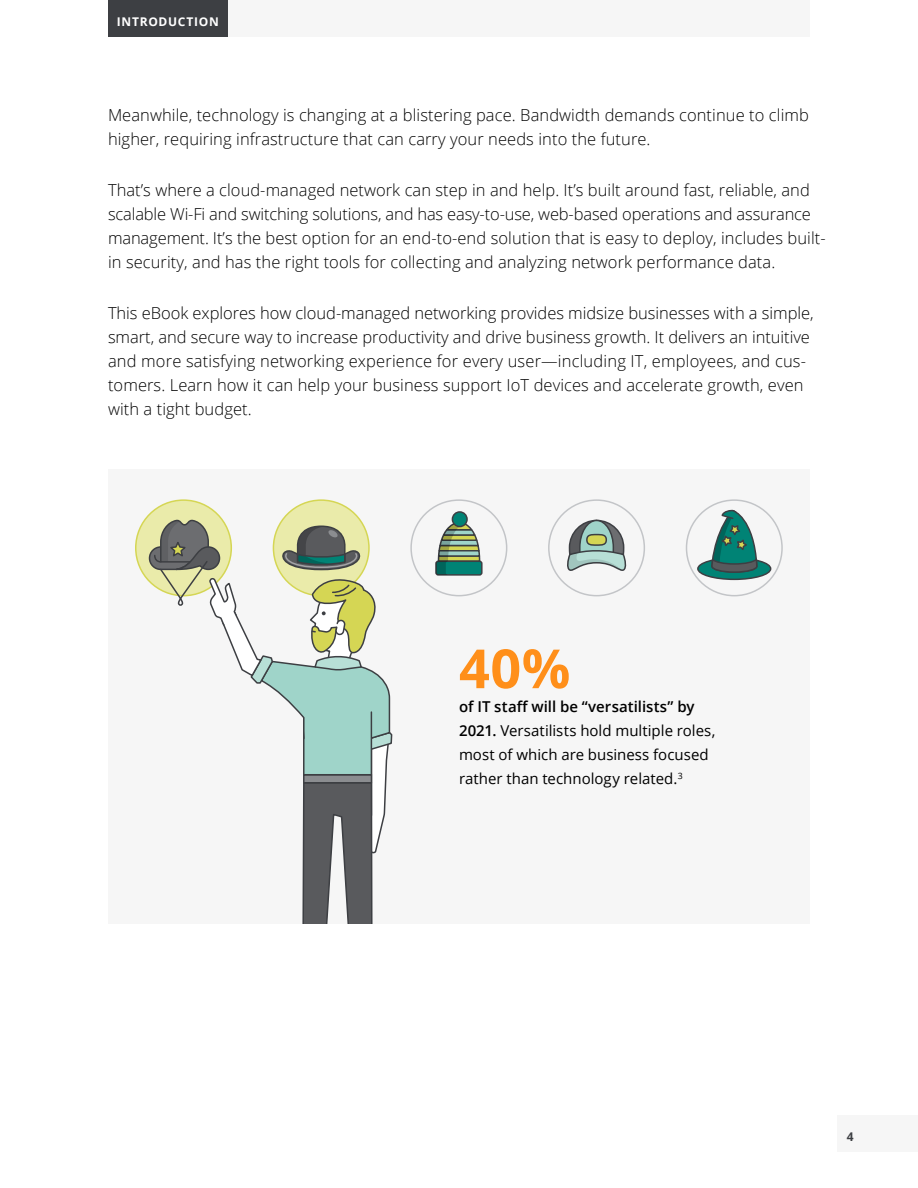
<style>
.page{position:relative;width:918px;height:1188px;background:#fff}
.page>*{position:absolute;margin:0;border:0;box-sizing:border-box;transform-origin:0 0}
.t1{font:700 54px "Open Sans";color:#ff8f1a}
.t2{font:300 16.5px/24px "Open Sans";letter-spacing:.005em;color:#000}
.t3{font:15px/24px "Open Sans";color:#000}
.t4{font:700 12px "Open Sans";letter-spacing:.06em;color:#fff}
.t5{font:700 12px "Open Sans";color:#3d3f43}
.s1{font-weight:600}
</style>
<div class="page">
<div style="left:108px;top:0;width:702px;height:37px;background:#f6f6f6"></div>
<div style="left:837px;top:1116px;width:81px;height:36px;background:#f6f6f6"></div>
<div style="left:108px;top:0;width:119px;height:37px;background:#3d3f43"></div>
<div style="left:108px;top:469px;width:702px;height:455px;background:#f6f6f6"></div>
<div style="left:686px;top:499px;width:97px;height:97px;border:2px solid #c3c5c8;border-radius:50%"></div>
<div style="left:548px;top:499px;width:97px;height:97px;border:2px solid #c3c5c8;border-radius:50%"></div>
<div style="left:410px;top:499px;width:97px;height:97px;border:2px solid #c3c5c8;border-radius:50%"></div>
<div style="left:435px;top:561px;width:48px;height:15px;border:2px solid #3d3f43;border-radius:2px"></div>
<svg style="left:436px;top:520px;width:45px;height:55px"></svg>
<div style="left:452px;top:512px;width:15px;height:15px;background:#008375;border-radius:50%"></div>
<div style="left:452px;top:511px;width:16px;height:16px;border:2px solid #3d3f43;border-radius:50%"></div>
<div style="left:136px;top:500px;width:95px;height:96px;background:#eaebaa;border-radius:50%"></div>
<div style="left:273px;top:500px;width:96px;height:96px;background:#eaebaa;border-radius:50%"></div>
<div style="left:698px;top:558px;width:73px;height:21px;background:#008375;border-radius:50%"></div>
<div style="left:697px;top:557px;width:74px;height:23px;border:2px solid #3d3f43;border-radius:50%"></div>
<svg style="left:710px;top:509px;width:48px;height:64px"></svg>
<svg style="left:567px;top:519px;width:60px;height:52px"></svg>
<div style="left:587px;top:535px;width:19px;height:10px;background:#d5d654;border-radius:50%"></div>
<div style="left:586px;top:534px;width:21px;height:12px;border:2px solid #3d3f43;border-radius:50%"></div>
<svg style="left:148px;top:518px;width:245px;height:406px"></svg>
<p class="t4" style="left:117px;top:13px;width:104px">INTRODUCTION</p>
<p class="t2" style="left:108px;top:102px;width:702px">Meanwhile, technology is changing at a blistering pace. Bandwidth demands continue to climb higher, requiring infrastructure that can carry your needs into the future.</p>
<p class="t2" style="left:108px;top:177px;width:719px">That’s where a cloud-managed network can step in and help. It’s built around fast, reliable, and scalable Wi-Fi and switching solutions, and has easy-to-use, web-based operations and assurance management. It’s the best option for an end-to-end solution that is easy to deploy, includes built&shy;in security, and has the right tools for collecting and analyzing network performance data.</p>
<p class="t2" style="left:108px;top:300px;width:707px">This eBook explores how cloud-managed networking provides midsize businesses with a simple, smart, and secure way to increase productivity and drive business growth. It delivers an intuitive and more satisfying networking experience for every user—including IT, employees, and cus&shy;tomers. Learn how it can help your business support IoT devices and accelerate growth, even with a tight budget.</p>
<h1 class="t1" style="left:459px;top:630px;width:113px">40%</h1>
<p class="t3" style="left:459px;top:694px;width:258px"><span class="s1">of IT staff will be “versatilists” by 2021.</span> Versatilists hold multiple roles, most of which are business focused rather than technology related.<sup>3</sup></p>
<p class="t5" style="left:847px;top:1128px;width:8px">4</p>
</div>
